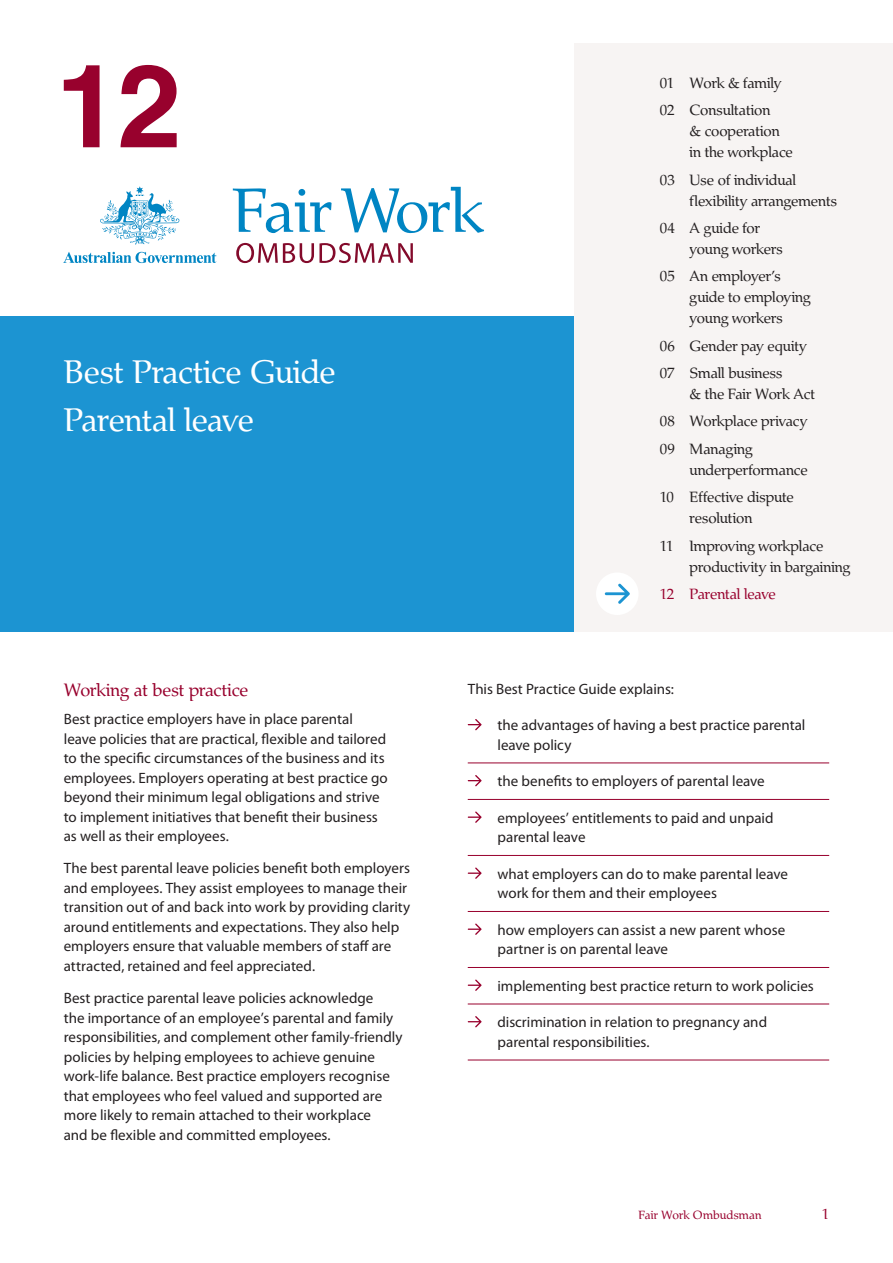
<style>
.page{position:relative;width:893px;height:1263px;background:#fff}
.page>*{position:absolute;margin:0;border:0;box-sizing:border-box;transform-origin:0 0}
.t1{font:33px "Fair Work";letter-spacing:-.01em;color:#fff}
.A_head{font:18px "Fair Work";letter-spacing:-.005em;color:#98012d}
.body{font:15px/19.5px "Myriad Pro";color:#231f20}
.Cover_titles{font:15px/21px "Fair Work";letter-spacing:-.01em;color:#231f20}
.body_bullets{font:15px/19.5px "Myriad Pro";color:#231f20}
.body_bullets_last{font:15px/19.5px "Myriad Pro";color:#231f20}
.Cover_titles-2{font:15px "Fair Work";letter-spacing:-.015em;color:#98012d}
.body-2{font:15px "Fair Work";color:#98012d}
.body-3{font:12px "Fair Work";letter-spacing:.01em;color:#98012d}
</style>
<div class="page">
<svg style="left:63px;top:252px;width:153px;height:11px"></svg>
<svg style="left:100px;top:186px;width:79px;height:58px"></svg>
<svg style="left:236px;top:243px;width:177px;height:20px"></svg>
<svg style="left:233px;top:188px;width:99px;height:45px"></svg>
<svg style="left:341px;top:187px;width:143px;height:47px"></svg>
<svg style="left:64px;top:65px;width:113px;height:82px"></svg>
<div style="left:0;top:316px;width:891px;height:315px;background:#1c94d2"></div>
<div style="left:575px;top:43px;width:318px;height:588px;background:#f7f4f3"></div>
<div style="left:596px;top:572px;width:43px;height:43px;background:#fff;border-radius:50%"></div>
<svg style="left:605px;top:584px;width:25px;height:20px"></svg>
<hr style="left:468px;top:762px;width:361px;height:1px;background:#98012d">
<hr style="left:468px;top:799px;width:361px;height:1px;background:#98012d">
<hr style="left:468px;top:855px;width:361px;height:1px;background:#98012d">
<hr style="left:468px;top:911px;width:361px;height:1px;background:#98012d">
<hr style="left:468px;top:967px;width:361px;height:1px;background:#98012d">
<hr style="left:468px;top:1003px;width:361px;height:1px;background:#98012d">
<hr style="left:468px;top:1060px;width:361px;height:1px;background:#98012d">
<svg style="left:468px;top:719px;width:14px;height:11px"></svg>
<svg style="left:468px;top:775px;width:14px;height:11px"></svg>
<svg style="left:468px;top:811px;width:14px;height:12px"></svg>
<svg style="left:468px;top:867px;width:14px;height:12px"></svg>
<svg style="left:468px;top:923px;width:14px;height:12px"></svg>
<svg style="left:468px;top:979px;width:14px;height:12px"></svg>
<svg style="left:468px;top:1016px;width:14px;height:11px"></svg>
<p class="t1" style="left:64px;top:353px;width:274px">Best Practice Guide</p>
<p class="t1" style="left:64px;top:400px;width:192px">Parental leave</p>
<p class="A_head" style="left:64px;top:679px;width:186px">Working at best practice</p>
<p class="body" style="left:64px;top:709px;width:326px">Best practice employers have in place parental leave policies that are practical, flexible and tailored to the specific circumstances of the business and its employees. Employers operating at best practice go beyond their minimum legal obligations and strive to implement initiatives that benefit their business as well as their employees.</p>
<p class="body" style="left:64px;top:858px;width:348px">The best parental leave policies benefit both employers and employees. They assist employees to manage their transition out of and back into work by providing clarity around entitlements and expectations. They also help employers ensure that valuable members of staff are attracted, retained and feel appreciated.</p>
<p class="body" style="left:64px;top:988px;width:340px">Best practice parental leave policies acknowledge<br>the importance of an employee’s parental and family responsibilities, and complement other family-friendly policies by helping employees to achieve genuine work-life balance. Best practice employers recognise that employees who feel valued and supported are more likely to remain attached to their workplace<br>and be flexible and committed employees.</p>
<p class="Cover_titles" style="left:660px;top:73px;width:123px">01 Work &amp; family</p>
<p class="Cover_titles" style="left:690px;top:100px;width:105px;text-indent:-30px">02 Consultation<br>&amp; cooperation in the workplace</p>
<p class="Cover_titles" style="left:690px;top:169px;width:149px;text-indent:-30px">03 Use of individual flexibility arrangements</p>
<p class="Cover_titles" style="left:690px;top:218px;width:95px;text-indent:-30px">04 A guide for young workers</p>
<p class="Cover_titles" style="left:690px;top:266px;width:123px;text-indent:-30px">05 An employer’s guide to employing young workers</p>
<p class="Cover_titles" style="left:660px;top:335px;width:149px">06 Gender pay equity</p>
<p class="Cover_titles" style="left:690px;top:363px;width:127px;text-indent:-30px">07 Small business<br>&amp; the Fair Work Act</p>
<p class="Cover_titles" style="left:660px;top:411px;width:149px">08 Workplace privacy</p>
<p class="Cover_titles" style="left:690px;top:439px;width:120px;text-indent:-30px">09 Managing underperformance</p>
<p class="Cover_titles" style="left:690px;top:487px;width:106px;text-indent:-30px">10 Effective dispute resolution</p>
<p class="Cover_titles" style="left:690px;top:535px;width:162px;text-indent:-30px">11 Improving workplace productivity in bargaining</p>
<p class="Cover_titles-2" style="left:660px;top:585px;width:118px">12 Parental leave</p>
<p class="body" style="left:468px;top:679px;width:208px">This Best Practice Guide explains:</p>
<p class="body_bullets" style="left:497px;top:715px;width:309px">the advantages of having a best practice parental leave policy</p>
<p class="body_bullets" style="left:497px;top:771px;width:269px">the benefits to employers of parental leave</p>
<p class="body_bullets" style="left:497px;top:808px;width:278px">employees’ entitlements to paid and unpaid parental leave</p>
<p class="body_bullets" style="left:497px;top:864px;width:292px">what employers can do to make parental leave work for them and their employees</p>
<p class="body_bullets" style="left:497px;top:920px;width:289px">how employers can assist a new parent whose partner is on parental leave</p>
<p class="body_bullets" style="left:497px;top:976px;width:318px">implementing best practice return to work policies</p>
<p class="body_bullets_last" style="left:497px;top:1012px;width:271px">discrimination in relation to pregnancy and parental responsibilities.</p>
<p class="body-3" style="left:639px;top:1208px;width:125px">Fair Work Ombudsman</p>
<p class="body-2" style="left:822px;top:1205px;width:9px">1</p>
</div>
